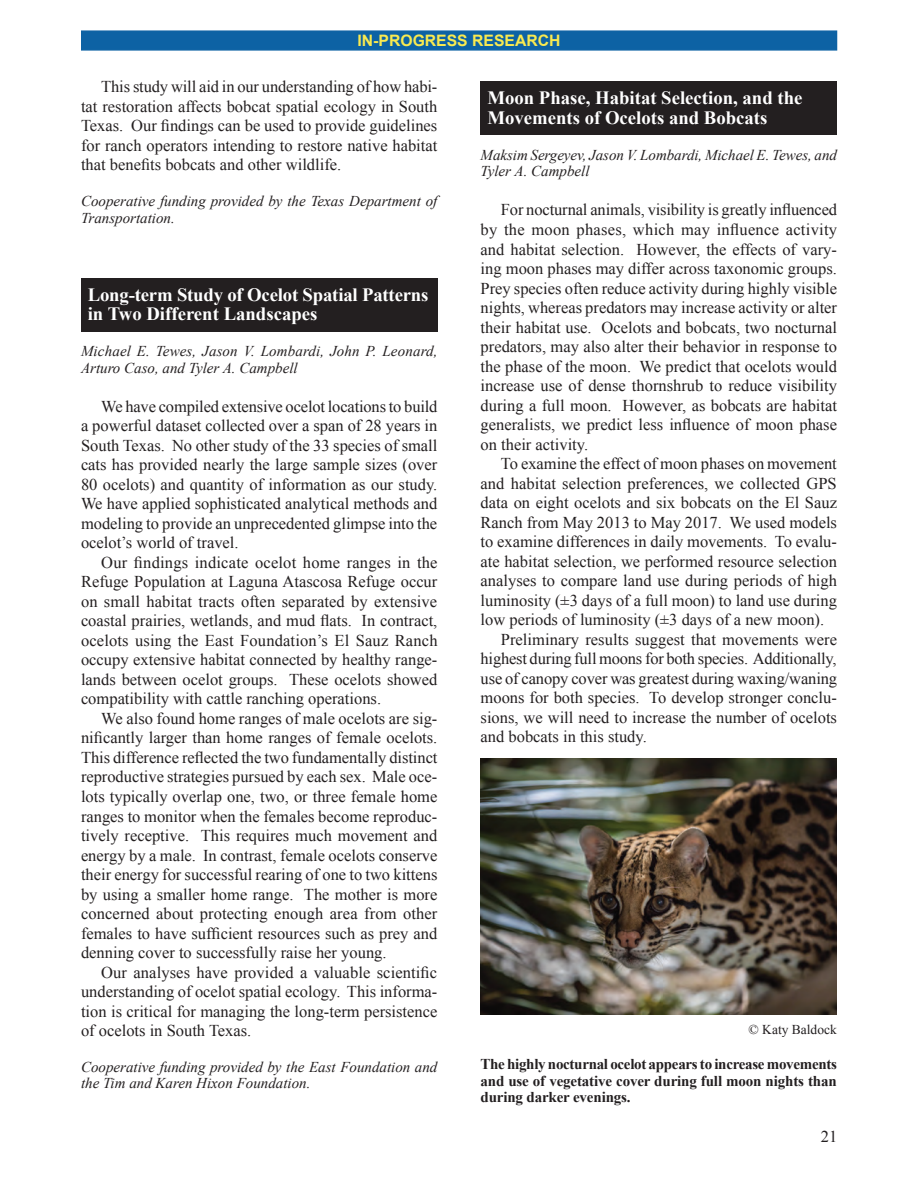
<style>
.page{position:relative;width:918px;height:1188px;background:#fff}
.page>*{position:absolute;margin:0;border:0;box-sizing:border-box;transform-origin:0 0}
.t1{font:700 18.75px/19.5px "Times New Roman";color:#fff}
.t2{font:16.5px/19.5px "Times New Roman";color:#231f20;text-align:justify}
.t3{font:700 15.75px "Arial";color:#f9ea50}
.t4{font:italic 15px/16.5px "Times New Roman";color:#231f20}
.t5{font:700 15px/16.5px "Times New Roman";letter-spacing:-.01em;color:#231f20;text-align:justify}
.t6{font:13.5px "Times New Roman";color:#231f20}
</style>
<div class="page">
<div style="left:81px;top:30px;width:756px;height:21px;background:#0d62a4;border:2px solid #0d62a4"></div>
<div style="left:81px;top:278px;width:356px;height:54px;background:#231f20"></div>
<div style="left:481px;top:81px;width:356px;height:54px;background:#231f20"></div>
<img style="left:481px;top:758px;width:356px;height:256px">
<p class="t3" style="left:358px;top:30px;width:205px">IN-PROGRESS RESEARCH</p>
<p class="t2" style="left:81px;top:77px;width:358px;text-indent:20px">This study will aid in our understanding of how habi&shy;tat restoration affects bobcat spatial ecology in South Texas. Our findings can be used to provide guidelines for ranch operators intending to restore native habitat that benefits bobcats and other wildlife.</p>
<p class="t4" style="left:81px;top:193px;width:358px">Cooperative funding provided by the Texas Department of<br>Transportation.</p>
<p class="t1" style="left:487px;top:88px;width:317px">Moon Phase, Habitat Selection, and the<br>Movements of Ocelots and Bobcats</p>
<p class="t4" style="left:481px;top:146px;width:358px">Maksim Sergeyev, Jason V. Lombardi, Michael E. Tewes, and<br>Tyler A. Campbell</p>
<p class="t2" style="left:481px;top:200px;width:358px;text-indent:20px">For nocturnal animals, visibility is greatly influenced by the moon phases, which may influence activity and habitat selection. However, the effects of vary&shy;ing moon phases may differ across taxonomic groups.<br>Prey species often reduce activity during highly visible nights, whereas predators may increase activity or alter their habitat use. Ocelots and bobcats, two nocturnal predators, may also alter their behavior in response to the phase of the moon. We predict that ocelots would increase use of dense thornshrub to reduce visibility during a full moon. However, as bobcats are habitat generalists, we predict less influence of moon phase on their activity.</p>
<p class="t2" style="left:501px;top:454px;width:338px">To examine the effect of moon phases on movement</p>
<p class="t2" style="left:481px;top:473px;width:358px">and habitat selection preferences, we collected GPS</p>
<p class="t2" style="left:481px;top:493px;width:358px">data on eight ocelots and six bobcats on the El Sauz</p>
<p class="t2" style="left:481px;top:512px;width:358px">Ranch from May 2013 to May 2017. We used models</p>
<p class="t2" style="left:481px;top:532px;width:358px">to examine differences in daily movements. To evalu-</p>
<p class="t2" style="left:481px;top:551px;width:358px">ate habitat selection, we performed resource selection</p>
<p class="t2" style="left:481px;top:571px;width:358px">analyses to compare land use during periods of high</p>
<p class="t2" style="left:481px;top:590px;width:358px">luminosity (±3 days of a full moon) to land use during</p>
<p class="t2" style="left:481px;top:610px;width:345px">low periods of luminosity (±3 days of a new moon).</p>
<p class="t2" style="left:501px;top:629px;width:338px">Preliminary results suggest that movements were</p>
<p class="t2" style="left:481px;top:649px;width:358px">highest during full moons for both species. Additionally,</p>
<p class="t2" style="left:481px;top:668px;width:358px">use of canopy cover was greatest during waxing/waning</p>
<p class="t2" style="left:481px;top:688px;width:358px">moons for both species. To develop stronger conclu-</p>
<p class="t2" style="left:481px;top:707px;width:358px">sions, we will need to increase the number of ocelots</p>
<p class="t2" style="left:481px;top:727px;width:168px">and bobcats in this study.</p>
<p class="t1" style="left:88px;top:284px;width:342px">Long-term Study of Ocelot Spatial Patterns in Two Different Landscapes</p>
<p class="t4" style="left:81px;top:343px;width:358px">Michael E. Tewes, Jason V. Lombardi, John P. Leonard,<br>Arturo Caso, and Tyler A. Campbell</p>
<p class="t2" style="left:81px;top:396px;width:358px;text-indent:20px">We have compiled extensive ocelot locations to build a powerful dataset collected over a span of 28 years in South Texas. No other study of the 33 species of small cats has provided nearly the large sample sizes (over 80 ocelots) and quantity of information as our study.<br>We have applied sophisticated analytical methods and modeling to provide an unprecedented glimpse into the ocelot’s world of travel.</p>
<p class="t2" style="left:81px;top:552px;width:358px;text-indent:20px">Our findings indicate ocelot home ranges in the Refuge Population at Laguna Atascosa Refuge occur on small habitat tracts often separated by extensive coastal prairies, wetlands, and mud flats. In contract, ocelots using the East Foundation’s El Sauz Ranch occupy extensive habitat connected by healthy range&shy;lands between ocelot groups. These ocelots showed compatibility with cattle ranching operations.</p>
<p class="t2" style="left:81px;top:708px;width:358px;text-indent:20px">We also found home ranges of male ocelots are sig&shy;nificantly larger than home ranges of female ocelots.<br>This difference reflected the two fundamentally distinct reproductive strategies pursued by each sex. Male oce&shy;lots typically overlap one, two, or three female home ranges to monitor when the females become reproduc&shy;tively receptive. This requires much movement and energy by a male. In contrast, female ocelots conserve their energy for successful rearing of one to two kittens by using a smaller home range. The mother is more concerned about protecting enough area from other females to have sufficient resources such as prey and denning cover to successfully raise her young.</p>
<p class="t2" style="left:81px;top:962px;width:358px;text-indent:20px">Our analyses have provided a valuable scientific understanding of ocelot spatial ecology. This informa&shy;tion is critical for managing the long-term persistence of ocelots in South Texas.</p>
<p class="t4" style="left:81px;top:1058px;width:358px">Cooperative funding provided by the East Foundation and the Tim and Karen Hixon Foundation.</p>
<p class="t6" style="left:749px;top:1021px;width:90px">© Katy Baldock</p>
<p class="t5" style="left:480px;top:1056px;width:358px">The highly nocturnal ocelot appears to increase movements and use of vegetative cover during full moon nights than during darker evenings.</p>
<p class="t2" style="left:821px;top:1127px;width:18px">21</p>
</div>
